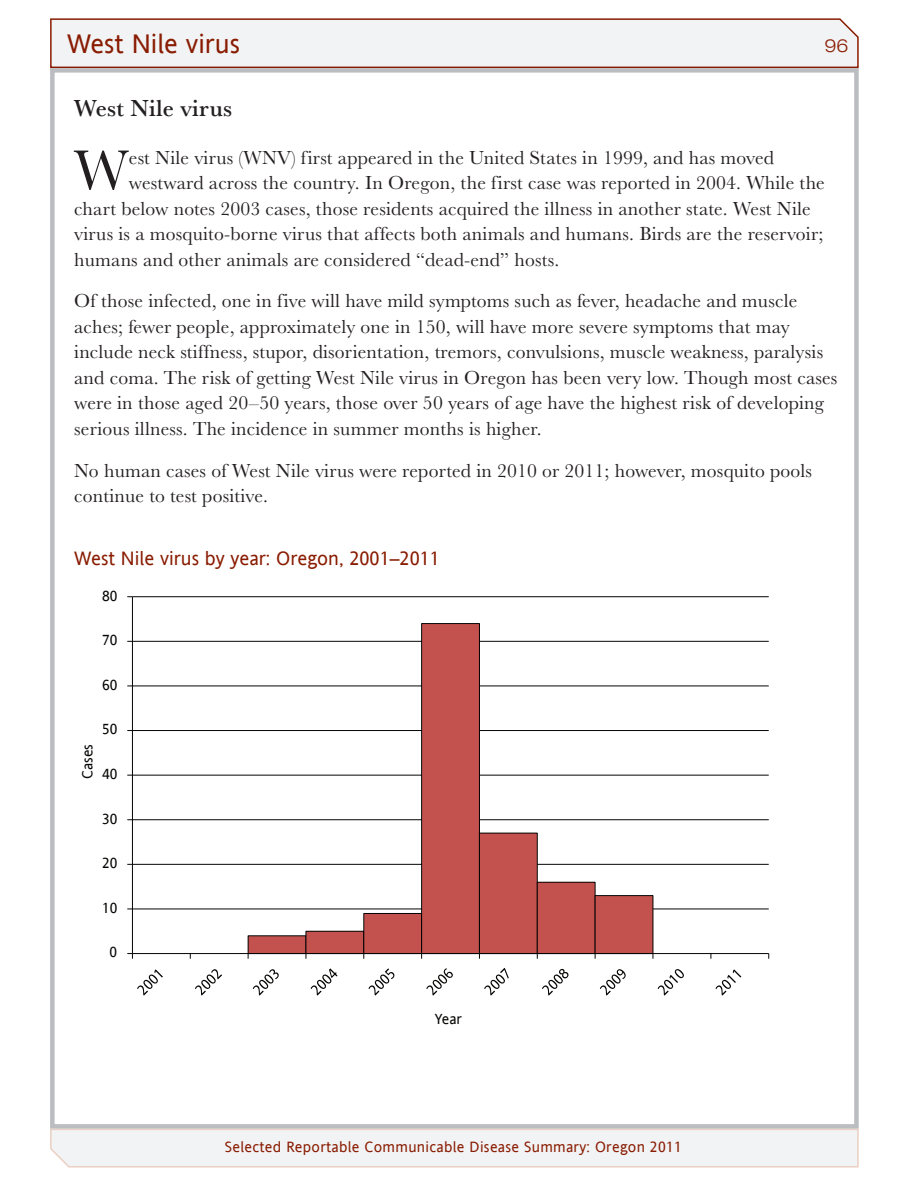
<style>
.page{position:relative;width:918px;height:1188px;background:#fff}
.page>*{position:absolute;margin:0;border:0;box-sizing:border-box;transform-origin:0 0}
.t1{font:57.75px "Baskerville URW";color:#231f20}
.t2{font:27px "Andale Sans";color:#891c02}
.t3{font:500 24px "Baskerville URW";letter-spacing:.01em;color:#231f20}
.t4{font:19.5px/25.5px "Baskerville URW";letter-spacing:.01em;color:#231f20}
.t5{font:19.5px "Andale Sans";color:#891c02}
.t6{font:300 expanded 18px "Helvetica Neue LT Std";color:#891c02}
.t7{font:15px "Andale Sans";letter-spacing:.02em;color:#891c02}
.t8{font:14.7px "Andale Sans";color:#050504}
</style>
<div class="page">
<svg style="left:50px;top:1129px;width:809px;height:39px"></svg>
<svg style="left:50px;top:18px;width:809px;height:50px"></svg>
<div style="left:50px;top:68px;width:809px;height:1061px;border:4px solid #bcbdc0"></div>
<hr style="left:132px;top:596px;width:637px;height:1px;background:#050504">
<hr style="left:132px;top:641px;width:637px;height:1px;background:#050504">
<hr style="left:132px;top:686px;width:637px;height:1px;background:#050504">
<hr style="left:132px;top:730px;width:637px;height:1px;background:#050504">
<hr style="left:132px;top:775px;width:637px;height:1px;background:#050504">
<hr style="left:132px;top:819px;width:637px;height:1px;background:#050504">
<hr style="left:132px;top:864px;width:637px;height:1px;background:#050504">
<hr style="left:132px;top:909px;width:637px;height:1px;background:#050504">
<div style="left:248px;top:936px;width:58px;height:18px;background:#c3514e"></div>
<div style="left:306px;top:931px;width:58px;height:23px;background:#c3514e"></div>
<div style="left:305px;top:931px;width:59px;height:23px;border:1px solid #050504"></div>
<div style="left:364px;top:913px;width:58px;height:41px;background:#c3514e"></div>
<div style="left:363px;top:913px;width:59px;height:41px;border:1px solid #050504"></div>
<div style="left:422px;top:624px;width:57px;height:330px;background:#c3514e"></div>
<div style="left:421px;top:623px;width:59px;height:331px;border:1px solid #050504"></div>
<div style="left:479px;top:833px;width:58px;height:121px;background:#c3514e"></div>
<div style="left:479px;top:833px;width:59px;height:121px;border:1px solid #050504"></div>
<div style="left:537px;top:882px;width:58px;height:72px;background:#c3514e"></div>
<div style="left:537px;top:882px;width:59px;height:72px;border:1px solid #050504"></div>
<div style="left:595px;top:896px;width:58px;height:58px;background:#c3514e"></div>
<hr style="left:132px;top:597px;width:1px;height:357px;background:#050504">
<hr style="left:132px;top:953px;width:637px;height:1px;background:#050504">
<svg style="left:127px;top:953px;width:6px;height:6px"></svg>
<svg style="left:137px;top:969px;width:26px;height:27px"></svg>
<svg style="left:195px;top:969px;width:27px;height:27px"></svg>
<svg style="left:253px;top:969px;width:26px;height:27px"></svg>
<svg style="left:311px;top:968px;width:27px;height:28px"></svg>
<svg style="left:368px;top:968px;width:26px;height:28px"></svg>
<svg style="left:426px;top:968px;width:27px;height:28px"></svg>
<svg style="left:484px;top:968px;width:25px;height:28px"></svg>
<svg style="left:542px;top:969px;width:27px;height:27px"></svg>
<svg style="left:600px;top:969px;width:26px;height:27px"></svg>
<svg style="left:658px;top:969px;width:26px;height:27px"></svg>
<svg style="left:716px;top:969px;width:25px;height:27px"></svg>
<h2 class="t2" style="left:67px;top:25px;width:175px">West Nile virus</h2>
<p class="t6" style="left:824px;top:34px;width:26px">96</p>
<p class="t3" style="left:74px;top:94px;width:159px">West Nile virus</p>
<h1 class="t1" style="left:74px;top:136px;width:56px">W</h1>
<p class="t4" style="left:129px;top:145px;width:647px">est Nile virus (WNV) first appeared in the United States in 1999, and has moved</p>
<p class="t4" style="left:129px;top:170px;width:697px">westward across the country. In Oregon, the first case was reported in 2004. While the</p>
<p class="t4" style="left:74px;top:196px;width:738px">chart below notes 2003 cases, those residents acquired the illness in another state. West Nile</p>
<p class="t4" style="left:74px;top:221px;width:751px">virus is a mosquito-borne virus that affects both animals and humans. Birds are the reservoir;</p>
<p class="t4" style="left:74px;top:247px;width:487px">humans and other animals are considered “dead-end” hosts.</p>
<p class="t4" style="left:74px;top:288px;width:765px">Of those infected, one in five will have mild symptoms such as fever, headache and muscle aches; fewer people, approximately one in 150, will have more severe symptoms that may include neck stiffness, stupor, disorientation, tremors, convulsions, muscle weakness, paralysis and coma. The risk of getting West Nile virus in Oregon has been very low. Though most cases were in those aged 20–50 years, those over 50 years of age have the highest risk of developing serious illness. The incidence in summer months is higher.</p>
<p class="t4" style="left:74px;top:458px;width:739px">No human cases of West Nile virus were reported in 2010 or 2011; however, mosquito pools continue to test positive.</p>
<p class="t5" style="left:74px;top:545px;width:367px">West Nile virus by year: Oregon, 2001–2011</p>
<p class="t8" style="left:102px;top:585px;width:17px">80</p>
<p class="t8" style="left:102px;top:630px;width:17px">70</p>
<p class="t8" style="left:102px;top:675px;width:17px">60</p>
<p class="t8" style="left:77px;top:779px;width:36px;rotate:-90deg">Cases</p>
<p class="t8" style="left:102px;top:719px;width:17px">50</p>
<p class="t8" style="left:102px;top:764px;width:17px">40</p>
<p class="t8" style="left:102px;top:808px;width:17px">30</p>
<p class="t8" style="left:102px;top:853px;width:17px">20</p>
<p class="t8" style="left:102px;top:898px;width:17px">10</p>
<p class="t8" style="left:110px;top:942px;width:9px">0</p>
<p class="t8" style="left:435px;top:1009px;width:29px">Year</p>
<p class="t7" style="left:225px;top:1137px;width:459px">Selected Reportable Communicable Disease Summary: Oregon 2011</p>
</div>
